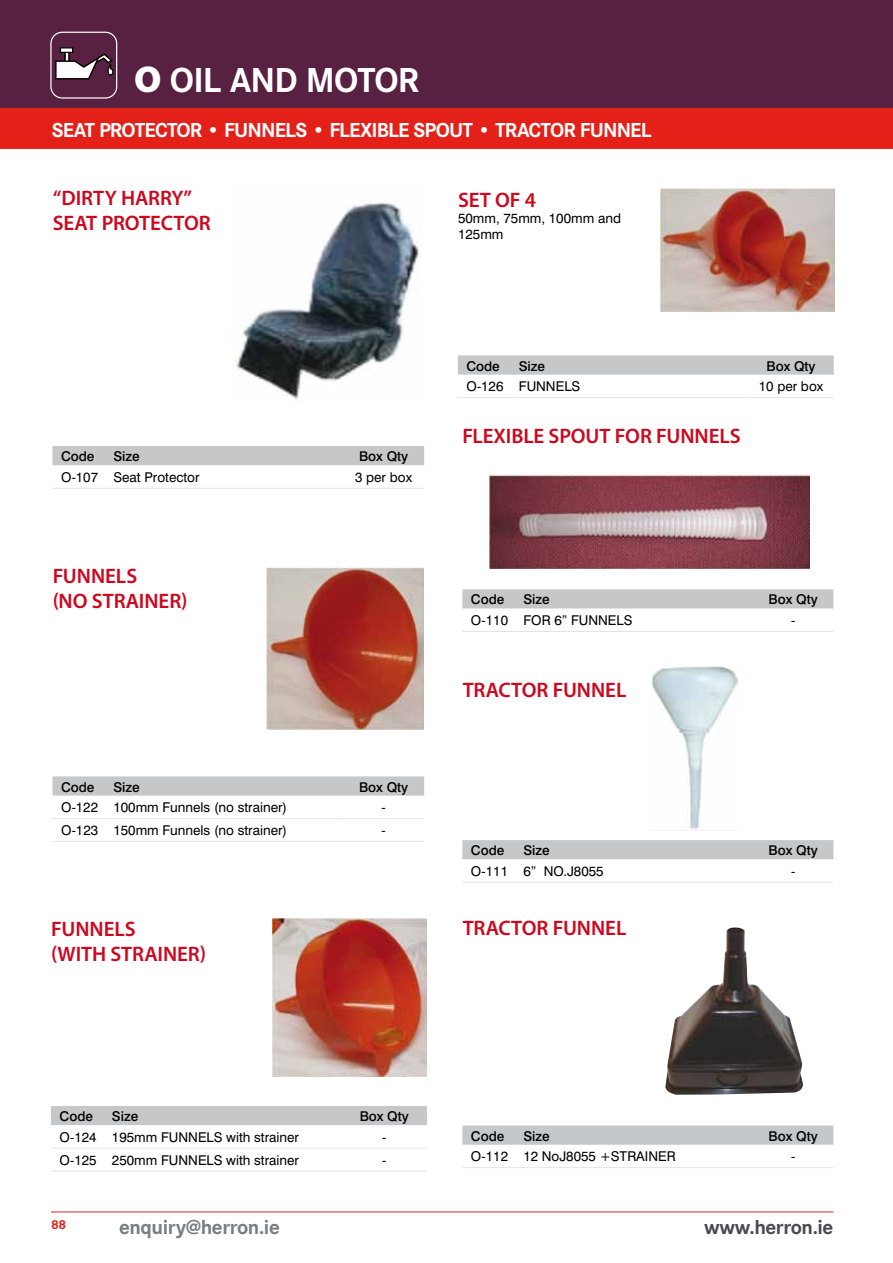
<style>
.page{position:relative;width:893px;height:1263px;background:#fff}
.page>*{position:absolute;margin:0;border:0;box-sizing:border-box;transform-origin:0 0}
.t1{font:700 36px "Corporate S";letter-spacing:-.025em;color:#fff}
.t2{font:600 21px/25.2px "Myriad Pro";letter-spacing:-.005em;color:#cd071e}
.t3{font:700 21px "Corporate S";letter-spacing:-.04em;color:#fff}
.t4{font:700 21px "Corporate S";letter-spacing:-.02em;color:#7b7c7e}
.t5{font:700 21px "Corporate S";letter-spacing:-.02em;color:#4b4b4d}
.t6{font:13.5px/16.2px "Swiss 721 BT";color:#000}
.t7{font:500 13.5px "Swiss 721 BT";color:#000}
.t8{font:700 13.5px "Corporate S";color:#e32119}
.s1{font-family:"Myriad Pro";font-weight:900;font-size:37.5px}
</style>
<div class="page">
<div style="left:0;top:0;width:893px;height:115px;background:#582041"></div>
<div style="left:50px;top:32px;width:67px;height:67px;border:1px solid #fff;border-radius:11px"></div>
<svg style="left:60px;top:47px;width:13px;height:5px"></svg>
<svg style="left:55px;top:52px;width:59px;height:28px"></svg>
<div style="left:0;top:108px;width:893px;height:41px;background:#e32119"></div>
<hr style="left:51px;top:1211px;width:782px;height:1px;background:#e32119">
<svg style="left:462px;top:1125px;width:371px;height:20px;background:#c8c9ca"></svg>
<hr style="left:462px;top:1167px;width:57px;height:1px;background:#e3e4e4">
<hr style="left:519px;top:1167px;width:234px;height:1px;background:#e3e4e4">
<hr style="left:753px;top:1167px;width:80px;height:1px;background:#e3e4e4">
<img style="left:665px;top:927px;width:138px;height:168px">
<div style="left:53px;top:446px;width:371px;height:20px;background:#c6c7c8"></div>
<hr style="left:53px;top:488px;width:56px;height:1px;background:#e3e4e4">
<hr style="left:109px;top:488px;width:234px;height:1px;background:#e3e4e4">
<hr style="left:343px;top:488px;width:81px;height:1px;background:#e3e4e4">
<img style="left:235px;top:203px;width:184px;height:197px">
<svg style="left:53px;top:776px;width:371px;height:20px;background:#c8c9ca"></svg>
<hr style="left:53px;top:818px;width:56px;height:1px;background:#e3e4e4">
<hr style="left:109px;top:818px;width:234px;height:1px;background:#e3e4e4">
<hr style="left:343px;top:818px;width:81px;height:1px;background:#e3e4e4">
<hr style="left:53px;top:841px;width:56px;height:1px;background:#e3e4e4">
<hr style="left:109px;top:841px;width:234px;height:1px;background:#e3e4e4">
<hr style="left:343px;top:841px;width:81px;height:1px;background:#e3e4e4">
<img style="left:266px;top:567px;width:158px;height:163px">
<div style="left:51px;top:1106px;width:376px;height:19px;background:#c6c7c8"></div>
<hr style="left:51px;top:1148px;width:57px;height:1px;background:#e3e4e4">
<hr style="left:108px;top:1148px;width:234px;height:1px;background:#e3e4e4">
<hr style="left:342px;top:1148px;width:85px;height:1px;background:#e3e4e4">
<hr style="left:51px;top:1170px;width:57px;height:1px;background:#e3e4e4">
<hr style="left:108px;top:1170px;width:234px;height:1px;background:#e3e4e4">
<hr style="left:342px;top:1170px;width:85px;height:1px;background:#e3e4e4">
<img style="left:273px;top:919px;width:153px;height:157px">
<img style="left:661px;top:189px;width:173px;height:122px">
<svg style="left:458px;top:355px;width:376px;height:20px;background:#c8c9ca"></svg>
<hr style="left:458px;top:397px;width:56px;height:1px;background:#e3e4e4">
<hr style="left:514px;top:397px;width:234px;height:1px;background:#e3e4e4">
<hr style="left:748px;top:397px;width:86px;height:1px;background:#e3e4e4">
<img style="left:490px;top:475px;width:320px;height:94px">
<svg style="left:462px;top:589px;width:371px;height:20px;background:#c8c9ca"></svg>
<hr style="left:462px;top:631px;width:57px;height:1px;background:#e3e4e4">
<hr style="left:519px;top:631px;width:234px;height:1px;background:#e3e4e4">
<hr style="left:753px;top:631px;width:80px;height:1px;background:#e3e4e4">
<div style="left:462px;top:840px;width:371px;height:20px;background:#c6c7c8"></div>
<hr style="left:462px;top:882px;width:57px;height:1px;background:#e3e4e4">
<hr style="left:519px;top:882px;width:234px;height:1px;background:#e3e4e4">
<hr style="left:753px;top:882px;width:80px;height:1px;background:#e3e4e4">
<img style="left:651px;top:665px;width:87px;height:166px">
<h1 class="t1" style="left:134px;top:60px;width:286px"><span class="s1">O</span> OIl AND MOTOR</h1>
<h2 class="t3" style="left:52px;top:118px;width:599px">SEAT PROTECTOR • FUNNELS • FLEXIBLE SPOUT • TRACTOR FUNNEL</h2>
<h2 class="t2" style="left:53px;top:184px;width:41px">“DIRTY</h2>
<h2 class="t2" style="left:121px;top:184px;width:27px">HARRY</h2>
<h2 class="t2" style="left:184px;top:184px;width:10px">”</h2>
<h2 class="t2" style="left:53px;top:210px;width:23px">SEAT</h2>
<h2 class="t2" style="left:102px;top:210px;width:109px">PROTECTOR</h2>
<h2 class="t2" style="left:458px;top:187px;width:80px">SET OF 4</h2>
<p class="t6" style="left:458px;top:210px;width:164px">50mm, 75mm, 100mm and<br>125mm</p>
<p class="t7" style="left:61px;top:448px;width:35px">Code</p>
<p class="t7" style="left:113px;top:448px;width:28px">Size</p>
<p class="t7" style="left:359px;top:448px;width:51px">Box Qty</p>
<p class="t6" style="left:61px;top:469px;width:140px">O-107 Seat Protector</p>
<p class="t6" style="left:355px;top:469px;width:59px">3 per box</p>
<h2 class="t2" style="left:53px;top:562px;width:136px">FUNNELS<br>(NO STRAINER)</h2>
<p class="t7" style="left:61px;top:778px;width:35px">Code</p>
<p class="t7" style="left:113px;top:778px;width:28px">Size</p>
<p class="t7" style="left:359px;top:778px;width:51px">Box Qty</p>
<p class="t6" style="left:61px;top:799px;width:228px">O-122 100mm Funnels (no strainer)</p>
<p class="t6" style="left:382px;top:799px;width:6px">-</p>
<p class="t6" style="left:61px;top:822px;width:228px">O-123 150mm Funnels (no strainer)</p>
<p class="t6" style="left:382px;top:822px;width:6px">-</p>
<h2 class="t2" style="left:51px;top:916px;width:156px">FUNNELS<br>(WITH STRAINER)</h2>
<p class="t7" style="left:466px;top:357px;width:35px">Code</p>
<p class="t7" style="left:519px;top:357px;width:28px">Size</p>
<p class="t7" style="left:766px;top:357px;width:51px">Box Qty</p>
<p class="t6" style="left:466px;top:378px;width:115px">O-126 FUNNELS</p>
<p class="t6" style="left:759px;top:378px;width:66px">10 per box</p>
<h2 class="t2" style="left:462px;top:423px;width:278px">FLEXIBLE SPOUT FOR FUNNELS</h2>
<p class="t7" style="left:471px;top:591px;width:35px">Code</p>
<p class="t7" style="left:523px;top:591px;width:28px">Size</p>
<p class="t7" style="left:769px;top:591px;width:51px">Box Qty</p>
<p class="t6" style="left:471px;top:612px;width:163px">O-110 FOR 6” FUNNELS</p>
<p class="t6" style="left:791px;top:612px;width:6px">-</p>
<h2 class="t2" style="left:463px;top:676px;width:104px">TRACTOR FUNNEL</h2>
<p class="t7" style="left:471px;top:842px;width:35px">Code</p>
<p class="t7" style="left:523px;top:842px;width:28px">Size</p>
<p class="t7" style="left:769px;top:842px;width:51px">Box Qty</p>
<p class="t6" style="left:471px;top:863px;width:134px">O-111 6” NO.J8055</p>
<p class="t6" style="left:791px;top:863px;width:6px">-</p>
<h2 class="t2" style="left:463px;top:915px;width:104px">TRACTOR FUNNEL</h2>
<p class="t7" style="left:60px;top:1108px;width:35px">Code</p>
<p class="t7" style="left:112px;top:1108px;width:28px">Size</p>
<p class="t7" style="left:360px;top:1108px;width:51px">Box Qty</p>
<p class="t6" style="left:60px;top:1129px;width:241px">O-124 195mm FUNNELS with strainer</p>
<p class="t6" style="left:382px;top:1129px;width:6px">-</p>
<p class="t6" style="left:60px;top:1152px;width:241px">O-125 250mm FUNNELS with strainer</p>
<p class="t6" style="left:382px;top:1152px;width:6px">-</p>
<p class="t7" style="left:471px;top:1127px;width:35px">Code</p>
<p class="t7" style="left:523px;top:1127px;width:28px">Size</p>
<p class="t7" style="left:769px;top:1127px;width:51px">Box Qty</p>
<p class="t6" style="left:471px;top:1148px;width:206px">O-112 12 NoJ8055 +STRAINER</p>
<p class="t6" style="left:791px;top:1148px;width:6px">-</p>
<p class="t8" style="left:51px;top:1217px;width:17px">88</p>
<h2 class="t4" style="left:119px;top:1214px;width:162px">enquiry@herron.ie</h2>
<h2 class="t5" style="left:704px;top:1215px;width:131px">www.herron.ie</h2>
</div>
